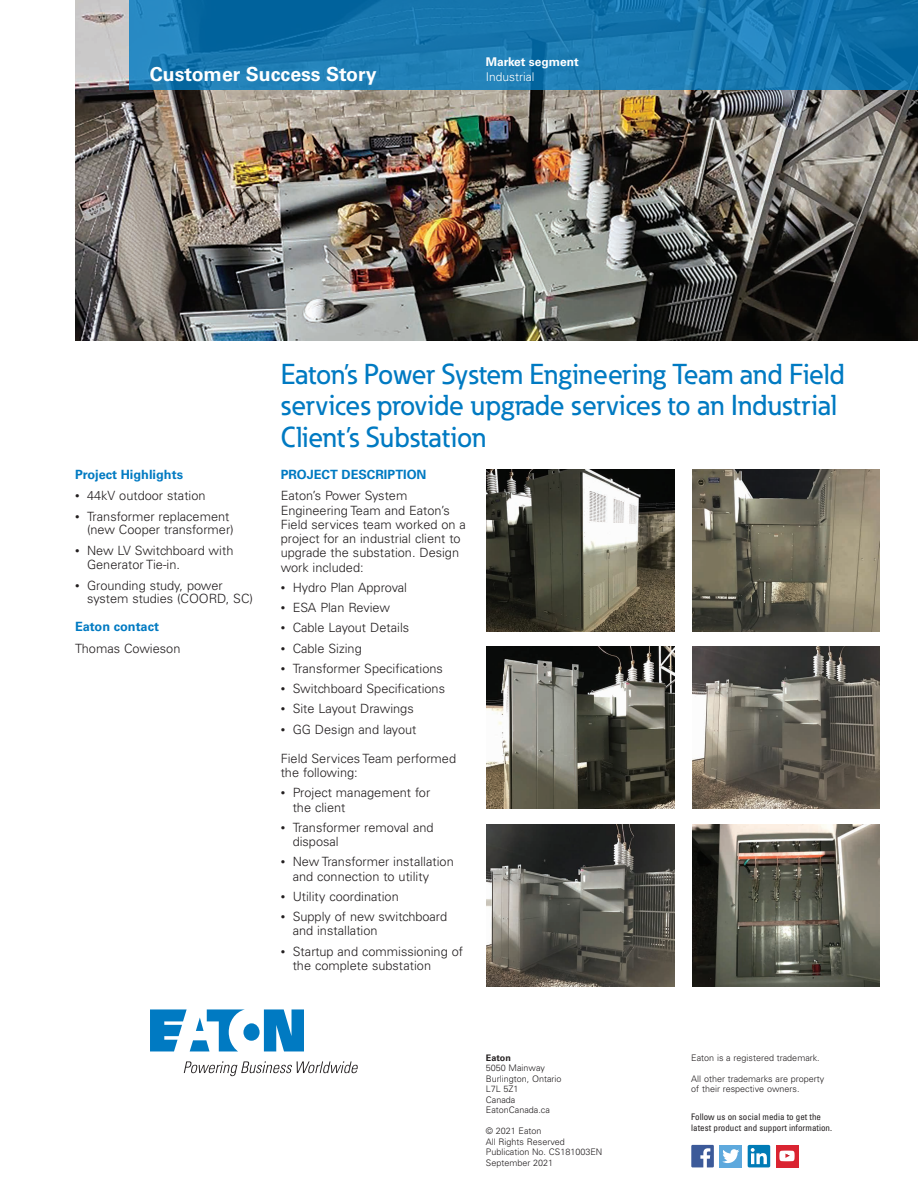
<style>
.page{position:relative;width:918px;height:1188px;background:#fff}
.page>*{position:absolute;margin:0;border:0;box-sizing:border-box;transform-origin:0 0}
.t1{font:500 28.5px/31.5px "Eaton";color:#007ac2}
._00_CSS_Company{font:700 19.5px "Univers LT Std";color:#fff}
._02_Body__8_5_pt{font:300 12.75px/14.2px "Univers LT Std";color:#231f20}
._02_Body_Head__8_5_p{font:700 12.75px "Univers LT Std";color:#007ac2}
._00_Parts_Model_List{font:700 12px "Univers LT Std";color:#fff}
._00_Parts_Model_List-2{font:300 12px "Univers LT Std";color:#fff}
._09_Backpage_Body{font:300 9px/10.5px "Univers LT Std";color:#231f20}
._09_Social_Media_Tex{font:condensed 9px/10.5px "Univers LT Std";color:#231f20}
._03_Backpage_Body{font:300 9px "Univers LT Std";color:#231f20}
._03_Backpage_Body-2{font:700 9px "Univers LT Std";color:#231f20}
.s1{font-size:9px}
</style>
<div class="page">
<img style="left:75px;top:0;width:843px;height:341px">
<img style="left:486px;top:470px;width:189px;height:162px">
<img style="left:486px;top:647px;width:188px;height:162px">
<img style="left:692px;top:825px;width:188px;height:162px">
<img style="left:486px;top:825px;width:188px;height:162px">
<img style="left:692px;top:470px;width:188px;height:162px">
<img style="left:692px;top:647px;width:188px;height:162px">
<div style="left:776px;top:1145px;width:22px;height:22px;background:#da2431"></div>
<div style="left:720px;top:1145px;width:22px;height:22px;background:#5ea9dd"></div>
<svg style="left:691px;top:1145px;width:23px;height:22px"></svg>
<svg style="left:722px;top:1149px;width:17px;height:14px"></svg>
<div style="left:748px;top:1145px;width:22px;height:22px;background:#007bb6;border-radius:2px"></div>
<svg style="left:751px;top:1148px;width:16px;height:16px"></svg>
<svg style="left:779px;top:1151px;width:16px;height:10px"></svg>
<svg style="left:129px;top:0;width:789px;height:90px;background:#1676ae"></svg>
<svg style="left:150px;top:1009px;width:154px;height:42px"></svg>
<svg style="left:184px;top:1061px;width:174px;height:15px"></svg>
<p class="_00_CSS_Company" style="left:150px;top:63px;width:228px">Customer Success Story</p>
<p class="_00_Parts_Model_List" style="left:486px;top:55px;width:95px">Market segment</p>
<p class="_00_Parts_Model_List-2" style="left:486px;top:70px;width:50px">Industrial</p>
<p class="_02_Body_Head__8_5_p" style="left:75px;top:467px;width:110px">Project Highlights</p>
<p class="_02_Body__8_5_pt" style="left:75px;top:488px;width:132px"><span class="s1">•</span> 44kV outdoor station</p>
<p class="_02_Body__8_5_pt" style="left:87px;top:509px;width:148px;line-height:13.5px;text-indent:-12px"><span class="s1">•</span> Transformer replacement (new Cooper transformer)</p>
<p class="_02_Body__8_5_pt" style="left:87px;top:544px;width:148px;line-height:13.5px;text-indent:-12px"><span class="s1">•</span> New LV Switchboard with<br>Generator Tie-in.</p>
<p class="_02_Body__8_5_pt" style="left:87px;top:578px;width:168px;line-height:13.5px;text-indent:-12px"><span class="s1">•</span> Grounding study, power system studies (COORD, SC)</p>
<p class="_02_Body_Head__8_5_p" style="left:75px;top:619px;width:86px">Eaton contact</p>
<p class="_02_Body__8_5_pt" style="left:75px;top:641px;width:107px">Thomas Cowieson</p>
<p class="t1" style="left:281px;top:358px;width:566px">Eaton’s Power System Engineering Team and Field services provide upgrade services to an Industrial<br>Client’s Substation</p>
<p class="_02_Body_Head__8_5_p" style="left:281px;top:467px;width:147px">PROJECT DESCRIPTION</p>
<p class="_02_Body__8_5_pt" style="left:281px;top:489px;width:187px">Eaton’s Power System<br>Engineering Team and Eaton’s<br>Field services team worked on a project for an industrial client to upgrade the substation. Design work included:</p>
<p class="_02_Body__8_5_pt" style="left:281px;top:580px;width:128px"><span class="s1">•</span> Hydro Plan Approval</p>
<p class="_02_Body__8_5_pt" style="left:281px;top:601px;width:111px"><span class="s1">•</span> ESA Plan Review</p>
<p class="_02_Body__8_5_pt" style="left:281px;top:621px;width:130px"><span class="s1">•</span> Cable Layout Details</p>
<p class="_02_Body__8_5_pt" style="left:281px;top:641px;width:83px"><span class="s1">•</span> Cable Sizing</p>
<p class="_02_Body__8_5_pt" style="left:281px;top:661px;width:164px"><span class="s1">•</span> Transformer Specifications</p>
<p class="_02_Body__8_5_pt" style="left:281px;top:682px;width:166px"><span class="s1">•</span> Switchboard Specifications</p>
<p class="_02_Body__8_5_pt" style="left:281px;top:702px;width:135px"><span class="s1">•</span> Site Layout Drawings</p>
<p class="_02_Body__8_5_pt" style="left:281px;top:722px;width:137px"><span class="s1">•</span> GG Design and layout</p>
<p class="_02_Body__8_5_pt" style="left:281px;top:751px;width:177px">Field Services Team performed the following:</p>
<p class="_02_Body__8_5_pt" style="left:293px;top:786px;width:139px;text-indent:-12px"><span class="s1">•</span> Project management for the client</p>
<p class="_02_Body__8_5_pt" style="left:293px;top:820px;width:142px;text-indent:-12px"><span class="s1">•</span> Transformer removal and disposal</p>
<p class="_02_Body__8_5_pt" style="left:293px;top:855px;width:163px;text-indent:-12px"><span class="s1">•</span> New Transformer installation and connection to utility</p>
<p class="_02_Body__8_5_pt" style="left:281px;top:889px;width:120px"><span class="s1">•</span> Utility coordination</p>
<p class="_02_Body__8_5_pt" style="left:293px;top:910px;width:156px;text-indent:-12px"><span class="s1">•</span> Supply of new switchboard and installation</p>
<p class="_02_Body__8_5_pt" style="left:293px;top:944px;width:172px;text-indent:-12px"><span class="s1">•</span> Startup and commissioning of the complete substation</p>
<p class="_03_Backpage_Body-2" style="left:486px;top:1052px;width:27px">Eaton</p>
<p class="_03_Backpage_Body" style="left:486px;top:1063px;width:61px">5050 Mainway</p>
<p class="_03_Backpage_Body" style="left:486px;top:1073px;width:77px">Burlington, Ontario</p>
<p class="_03_Backpage_Body" style="left:486px;top:1084px;width:34px">L7L 5Z1</p>
<p class="_03_Backpage_Body" style="left:486px;top:1094px;width:31px">Canada</p>
<p class="_03_Backpage_Body" style="left:486px;top:1105px;width:66px">EatonCanada.ca</p>
<p class="_09_Backpage_Body" style="left:486px;top:1126px;width:57px">© 2021 Eaton</p>
<p class="_09_Backpage_Body" style="left:486px;top:1136px;width:81px">All Rights Reserved</p>
<p class="_09_Backpage_Body" style="left:486px;top:1147px;width:118px">Publication No. CS181003EN</p>
<p class="_09_Backpage_Body" style="left:486px;top:1157px;width:69px">September 2021</p>
<p class="_09_Backpage_Body" style="left:691px;top:1052px;width:130px">Eaton is a registered trademark.</p>
<p class="_09_Backpage_Body" style="left:691px;top:1073px;width:135px">All other trademarks are property of their respective owners.</p>
<p class="_09_Social_Media_Tex" style="left:691px;top:1112px;width:142px">Follow us on social media to get the latest product and support information.</p>
</div>
